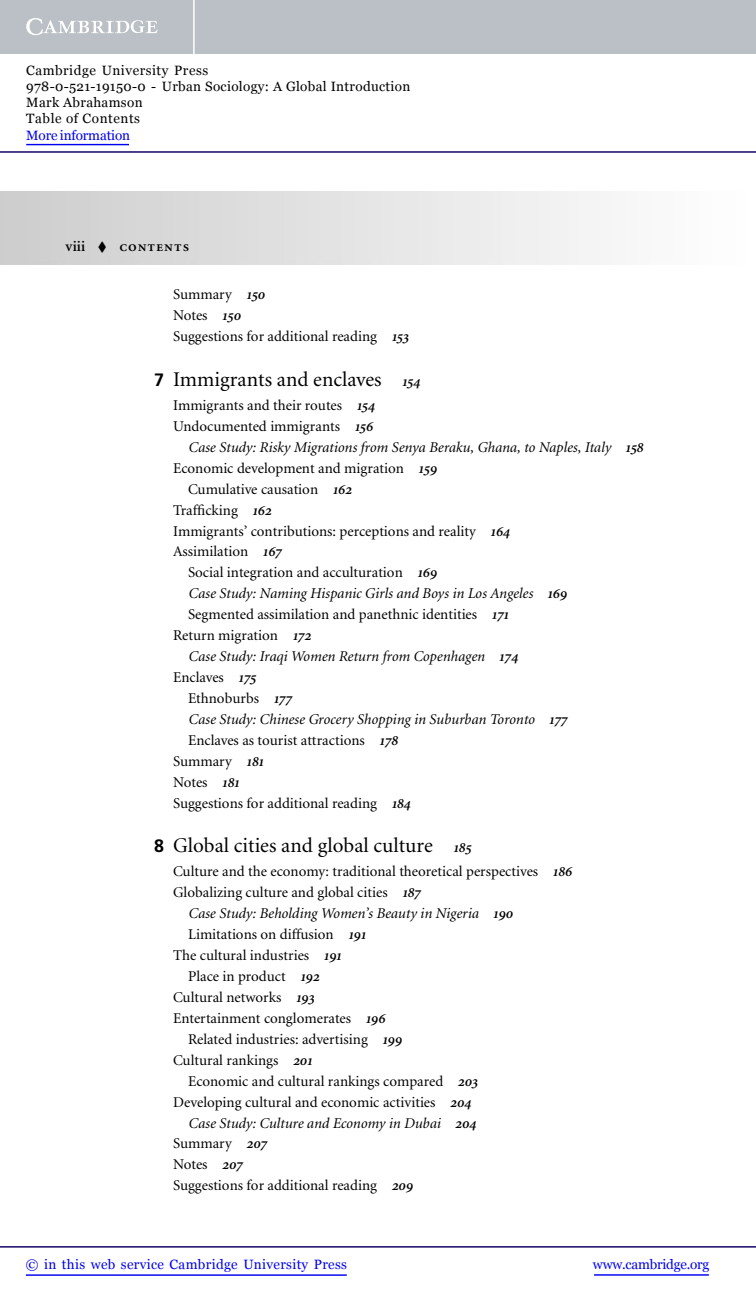
<style>
.page{position:relative;width:756px;height:1298px;background:#fff}
.page>*{position:absolute;margin:0;border:0;box-sizing:border-box;transform-origin:0 0}
.t1{font:20.85px "Minion";color:#000}
.t2{font:15px/20.9px "Minion";color:#000}
.t3{font:italic 15px "Minion";color:#000}
.t4{font:15px "Minion Semibold SC";letter-spacing:.065em;color:#000}
.t5{font:13.5px/16.2px "Georgia";letter-spacing:.025em;color:#000}
.t6{font:13.5px "Georgia";letter-spacing:.025em;color:#0000f1}
.t7{font:13.5px "Georgia";letter-spacing:-.015em;color:#0000f1}
.t8{font:13.5px "Georgia";letter-spacing:-.01em;color:#0000f1}
.s1{font-family:"Minion";font-weight:600}
.s2{font-family:"MSAM10";font-size:13.5px}
.s3{font-family:"Minion Semibold Italic SC"}
.s4{font-family:"Frutiger";font-weight:700;font-size:18px}
.s5{font-family:"Minion Semibold Italic SC";font-size:15px}
.s6{font-family:"Minion Semibold Italic SC";font-style:normal}
</style>
<div class="page">
<div style="left:0;top:0;width:756px;height:54px;background:#bac0c6"></div>
<svg style="left:26px;top:18px;width:132px;height:17px"></svg>
<hr style="left:193px;top:0;width:2px;height:54px;background:#fff">
<hr style="left:0;top:151px;width:756px;height:2px;background:#150666">
<hr style="left:594px;top:1274px;width:115px;height:1px;background:#0000f1">
<hr style="left:0;top:1246px;width:756px;height:1px;background:#150666">
<hr style="left:26px;top:1274px;width:321px;height:1px;background:#0000f1">
<hr style="left:26px;top:144px;width:103px;height:1px;background:#0000f1">
<p class="t5" style="left:26px;top:62px;width:386px">Cambridge University Press<br>978-0-521-19150-0 - Urban Sociology: A Global Introduction<br>Mark Abrahamson<br>Table of Contents</p>
<p class="t8" style="left:26px;top:127px;width:105px">More information</p>
<p class="t4" style="left:66px;top:240px;width:125px"><span class="s1">viii</span> <span class="s2">-</span> contents</p>
<p class="t2" style="left:173px;top:285px;width:238px">Summary <span class="s3">150<br></span>Notes <span class="s3">150<br></span>Suggestions for additional reading <span class="s3">153</span></p>
<h1 class="t1" style="left:154px;top:371px;width:268px"><span class="s4">7</span> Immigrants and enclaves <span class="s5">154</span></h1>
<p class="t2" style="left:173px;top:396px;width:204px">Immigrants and their routes <span class="s3">154</span></p>
<p class="t2" style="left:173px;top:417px;width:202px">Undocumented immigrants <span class="s3">156</span></p>
<p class="t3" style="left:188px;top:441px;width:457px">Case Study: Risky Migrations from Senya Beraku, Ghana, to Naples, Italy <span class="s6">158</span></p>
<p class="t2" style="left:173px;top:459px;width:266px">Economic development and migration <span class="s3">159</span></p>
<p class="t2" style="left:188px;top:480px;width:165px">Cumulative causation <span class="s3">162</span></p>
<p class="t2" style="left:173px;top:500px;width:100px">Trafficking <span class="s3">162</span></p>
<p class="t2" style="left:173px;top:521px;width:339px">Immigrants’ contributions: perceptions and reality <span class="s3">164</span></p>
<p class="t2" style="left:173px;top:542px;width:110px">Assimilation <span class="s3">167</span></p>
<p class="t2" style="left:188px;top:563px;width:251px">Social integration and acculturation <span class="s3">169</span></p>
<p class="t3" style="left:188px;top:587px;width:381px">Case Study: Naming Hispanic Girls and Boys in Los Angeles <span class="s6">169</span></p>
<p class="t2" style="left:188px;top:605px;width:323px">Segmented assimilation and panethnic identities <span class="s3">171</span></p>
<p class="t2" style="left:173px;top:626px;width:140px">Return migration <span class="s3">172</span></p>
<p class="t3" style="left:188px;top:650px;width:332px">Case Study: Iraqi Women Return from Copenhagen <span class="s6">174</span></p>
<p class="t2" style="left:173px;top:668px;width:85px">Enclaves <span class="s3">175</span></p>
<p class="t2" style="left:188px;top:689px;width:106px">Ethnoburbs <span class="s3">177</span></p>
<p class="t3" style="left:188px;top:713px;width:381px">Case Study: Chinese Grocery Shopping in Suburban Toronto <span class="s6">177</span></p>
<p class="t2" style="left:188px;top:731px;width:212px">Enclaves as tourist attractions <span class="s3">178</span></p>
<p class="t2" style="left:173px;top:751px;width:92px">Summary <span class="s3">181</span></p>
<p class="t2" style="left:173px;top:772px;width:68px">Notes <span class="s3">181</span></p>
<p class="t2" style="left:173px;top:793px;width:239px">Suggestions for additional reading <span class="s3">184</span></p>
<h1 class="t1" style="left:154px;top:837px;width:319px"><span class="s4">8</span> Global cities and global culture <span class="s5">185</span></h1>
<p class="t2" style="left:173px;top:862px;width:401px">Culture and the economy: traditional theoretical perspectives <span class="s3">186</span></p>
<p class="t2" style="left:173px;top:883px;width:249px">Globalizing culture and global cities <span class="s3">187</span></p>
<p class="t3" style="left:188px;top:907px;width:327px">Case Study: Beholding Women’s Beauty in Nigeria <span class="s6">190</span></p>
<p class="t2" style="left:188px;top:925px;width:180px">Limitations on diffusion <span class="s3">191</span></p>
<p class="t2" style="left:173px;top:946px;width:170px">The cultural industries <span class="s3">191</span></p>
<p class="t2" style="left:188px;top:967px;width:133px">Place in product <span class="s3">192</span></p>
<p class="t2" style="left:173px;top:988px;width:143px">Cultural networks <span class="s3">193</span></p>
<p class="t2" style="left:173px;top:1009px;width:214px">Entertainment conglomerates <span class="s3">196</span></p>
<p class="t2" style="left:188px;top:1029px;width:216px">Related industries: advertising <span class="s3">199</span></p>
<p class="t2" style="left:173px;top:1050px;width:141px">Cultural rankings <span class="s3">201</span></p>
<p class="t2" style="left:188px;top:1071px;width:292px">Economic and cultural rankings compared <span class="s3">203</span></p>
<p class="t2" style="left:173px;top:1092px;width:300px">Developing cultural and economic activities <span class="s3">204</span></p>
<p class="t3" style="left:188px;top:1116px;width:290px">Case Study: Culture and Economy in Dubai <span class="s6">204</span></p>
<p class="t2" style="left:173px;top:1134px;width:96px">Summary <span class="s3">207</span></p>
<p class="t2" style="left:173px;top:1155px;width:71px">Notes <span class="s3">207</span></p>
<p class="t2" style="left:173px;top:1176px;width:242px">Suggestions for additional reading <span class="s3">209</span></p>
<p class="t6" style="left:26px;top:1256px;width:323px">© in this web service Cambridge University Press</p>
<p class="t7" style="left:593px;top:1256px;width:118px">www.cambridge.org</p>
</div>
